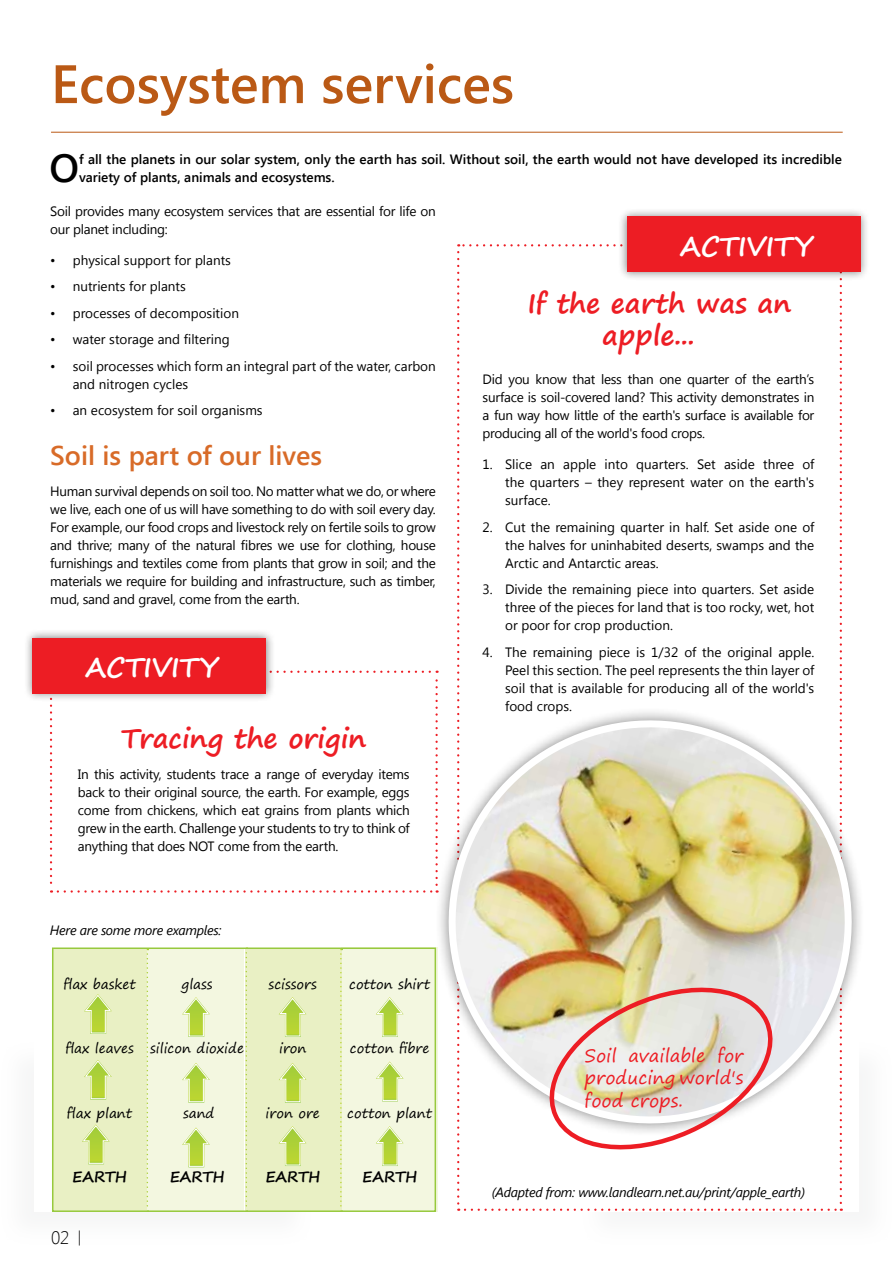
<style>
.page{position:relative;width:893px;height:1263px;background:#fff}
.page>*{position:absolute;margin:0;border:0;box-sizing:border-box;transform-origin:0 0}
.t1{font:600 54px "Segoe UI";color:#ba5915}
.t2{font:600 39.15px "Segoe UI";color:#000}
.t3{font:700 27px/32.4px "Segoe Print";color:#ed1d24}
.t4{font:600 27px "Segoe UI";color:#d86b28}
.t5{font:700 27px "Segoe Print";color:#fff}
.t6{font:18px/22.5px "Segoe Print";color:#ed1d24;text-align:justify}
.t7{font:300 18px "Segoe UI";color:#000}
.t8{font:700 15px "Segoe Print";color:#000}
.t9{font:13.5px/18px "Segoe UI";color:#000;text-align:justify}
.t10{font:600 13.5px/18px "Segoe UI";color:#000}
.t11{font:13.5px "Segoe Print";color:#000}
.t12{font:13.5px/18px "Segoe UI";letter-spacing:-.02em;color:#000}
.t13{font:italic 13.5px "Segoe UI";letter-spacing:-.02em;color:#000}
.s1{font-size:15px}
</style>
<div class="page">
<div style="left:0;top:1040px;width:314px;height:207px;background:#fbfbfb"></div>
<div style="left:34px;top:1042px;width:278px;height:170px;background:#fff"></div>
<div style="left:580px;top:1040px;width:313px;height:207px;background:#fbfbfb"></div>
<div style="left:581px;top:1042px;width:278px;height:170px;background:#fff"></div>
<hr style="left:51px;top:132px;width:792px;height:1px;background:#ba5915">
<svg style="left:50px;top:671px;width:388px;height:222px"></svg>
<div style="left:23px;top:629px;width:252px;height:73px;background:#000;opacity:.5"></div>
<div style="left:32px;top:638px;width:234px;height:55px;background:#ed1d24"></div>
<div style="left:618px;top:208px;width:252px;height:73px;background:#000;opacity:.5"></div>
<div style="left:627px;top:217px;width:234px;height:55px;background:#ed1d24"></div>
<svg style="left:421px;top:693px;width:439px;height:313px"></svg>
<div style="left:342px;top:948px;width:96px;height:264px;background:#f3f7e0"></div>
<div style="left:52px;top:949px;width:96px;height:263px;background:#e9f0c4"></div>
<div style="left:246px;top:949px;width:96px;height:263px;background:#e9f0c4"></div>
<div style="left:148px;top:949px;width:96px;height:263px;background:#f3f7e0"></div>
<svg style="left:84px;top:994px;width:28px;height:40px"></svg>
<svg style="left:182px;top:997px;width:28px;height:40px"></svg>
<svg style="left:279px;top:997px;width:27px;height:40px"></svg>
<svg style="left:84px;top:1060px;width:28px;height:40px"></svg>
<svg style="left:182px;top:1063px;width:28px;height:40px"></svg>
<svg style="left:279px;top:1063px;width:27px;height:40px"></svg>
<svg style="left:82px;top:1124px;width:28px;height:40px"></svg>
<svg style="left:182px;top:1127px;width:28px;height:40px"></svg>
<svg style="left:279px;top:1126px;width:27px;height:40px"></svg>
<svg style="left:147px;top:951px;width:1px;height:258px"></svg>
<svg style="left:246px;top:952px;width:1px;height:255px"></svg>
<svg style="left:376px;top:997px;width:28px;height:40px"></svg>
<svg style="left:376px;top:1061px;width:28px;height:40px"></svg>
<svg style="left:376px;top:1126px;width:28px;height:40px"></svg>
<svg style="left:340px;top:950px;width:2px;height:257px"></svg>
<div style="left:52px;top:947px;width:384px;height:265px;border:2px solid #97c93d"></div>
<svg style="left:457px;top:244px;width:385px;height:967px"></svg>
<h1 class="t1" style="left:51px;top:46px;width:465px">Ecosystem services</h1>
<h2 class="t2" style="left:49px;top:141px;width:31px">O</h2>
<p class="t10" style="left:79px;top:150px;width:764px">f all the planets in our solar system, only the earth has soil. Without soil, the earth would not have developed its incredible variety of plants, animals and ecosystems.</p>
<p class="t12" style="left:50px;top:202px;width:387px">Soil provides many ecosystem services that are essential for life on our planet including:</p>
<p class="t9" style="left:50px;top:250px;width:182px">• physical support for plants</p>
<p class="t9" style="left:50px;top:277px;width:137px">• nutrients for plants</p>
<p class="t9" style="left:50px;top:303px;width:190px">• processes of decomposition</p>
<p class="t9" style="left:50px;top:330px;width:181px">• water storage and filtering</p>
<p class="t9" style="left:73px;top:356px;width:365px;text-indent:-23px">• soil processes which form an integral part of the water, carbon and nitrogen cycles</p>
<p class="t9" style="left:50px;top:401px;width:214px">• an ecosystem for soil organisms</p>
<h3 class="t4" style="left:50px;top:436px;width:273px">Soil is part of our lives</h3>
<p class="t9" style="left:50px;top:481px;width:387px">Human survival depends on soil too. No matter what we do, or where we live, each one of us will have something to do with soil every day.<br>For example, our food crops and livestock rely on fertile soils to grow and thrive; many of the natural fibres we use for clothing, house furnishings and textiles come from plants that grow in soil; and the materials we require for building and infrastructure, such as timber, mud, sand and gravel, come from the earth.</p>
<h3 class="t5" style="left:86px;top:643px;width:134px">ACTIVITY</h3>
<h3 class="t3" style="left:121px;top:721px;width:246px">Tracing the origin</h3>
<p class="t9" style="left:78px;top:764px;width:333px">In this activity, students trace a range of everyday items back to their original source, the earth. For example, eggs come from chickens, which eat grains from plants which grew in the earth. Challenge your students to try to think of anything that does NOT come from the earth.</p>
<p class="t13" style="left:50px;top:921px;width:173px">Here are some more examples:</p>
<p class="t11" style="left:63px;top:972px;width:74px">flax basket</p>
<p class="t11" style="left:182px;top:972px;width:32px">glass</p>
<p class="t11" style="left:269px;top:972px;width:50px">scissors</p>
<p class="t11" style="left:349px;top:972px;width:83px">cotton shirt</p>
<p class="t11" style="left:65px;top:1036px;width:70px">flax leaves</p>
<p class="t11" style="left:150px;top:1036px;width:95px">silicon dioxide</p>
<p class="t11" style="left:279px;top:1036px;width:29px">iron</p>
<p class="t11" style="left:350px;top:1036px;width:81px">cotton fibre</p>
<p class="t11" style="left:67px;top:1101px;width:67px">flax plant</p>
<p class="t11" style="left:183px;top:1101px;width:33px">sand</p>
<p class="t11" style="left:266px;top:1101px;width:56px">iron ore</p>
<p class="t11" style="left:347px;top:1101px;width:86px">cotton plant</p>
<p class="t8" style="left:72px;top:1163px;width:56px">EARTH</p>
<p class="t8" style="left:170px;top:1163px;width:56px">EARTH</p>
<p class="t8" style="left:265px;top:1163px;width:56px">EARTH</p>
<p class="t8" style="left:362px;top:1163px;width:56px">EARTH</p>
<h3 class="t7" style="left:51px;top:1225px;width:32px">02 <span class="s1">|</span></h3>
<h3 class="t5" style="left:680px;top:221px;width:134px">ACTIVITY</h3>
<h3 class="t3" style="left:602px;top:286px;width:190px;text-indent:-75px">If the earth was an apple...</h3>
<p class="t9" style="left:483px;top:370px;width:333px">Did you know that less than one quarter of the earth’s surface is soil-covered land? This activity demonstrates in a fun way how little of the earth's surface is available for producing all of the world's food crops.</p>
<p class="t9" style="left:505px;top:455px;width:311px;text-indent:-23px">1. Slice an apple into quarters. Set aside three of the quarters – they represent water on the earth's surface.</p>
<p class="t9" style="left:505px;top:517px;width:311px;text-indent:-23px">2. Cut the remaining quarter in half. Set aside one of the halves for uninhabited deserts, swamps and the Arctic and Antarctic areas.</p>
<p class="t9" style="left:505px;top:580px;width:311px;text-indent:-23px">3. Divide the remaining piece into quarters. Set aside three of the pieces for land that is too rocky, wet, hot or poor for crop production.</p>
<p class="t9" style="left:505px;top:642px;width:311px;text-indent:-23px">4. The remaining piece is 1/32 of the original apple.<br>Peel this section. The peel represents the thin layer of soil that is available for producing all of the world's food crops.</p>
<h3 class="t6" style="left:585px;top:1044px;width:160px">Soil available for producing world's food crops.</h3>
<p class="t13" style="left:492px;top:1182px;width:315px">(Adapted from: www.landlearn.net.au/print/apple_earth)</p>
</div>
